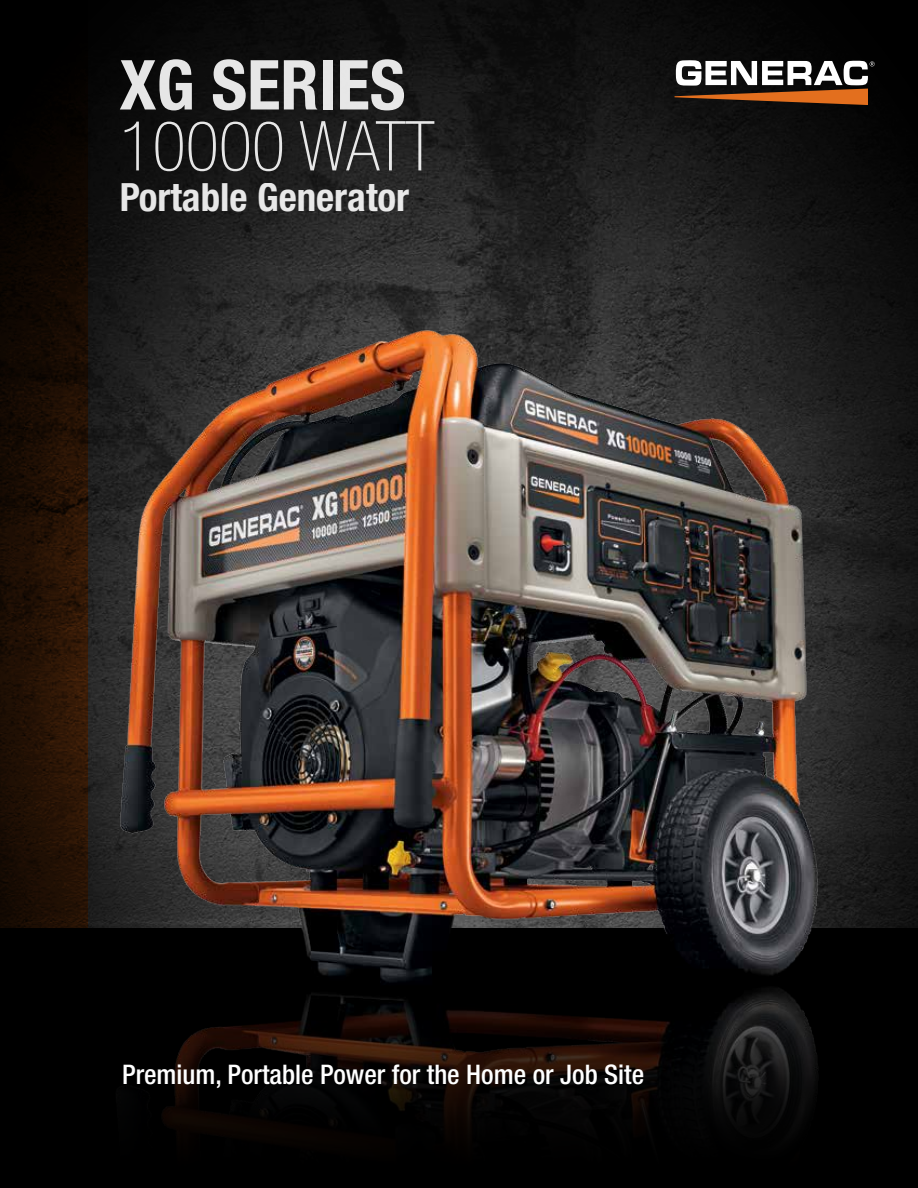
<style>
.page{position:relative;width:918px;height:1188px;background:#fff}
.page>*{position:absolute;margin:0;border:0;box-sizing:border-box;transform-origin:0 0}
.t1{font:100 condensed 69px "Helvetica Neue LT Std";color:#fff}
.t2{font:700 condensed 69px "Helvetica Neue LT Std";color:#fff}
.t3{font:700 condensed 39px "Helvetica Neue LT Std";color:#fff}
.t4{font:500 condensed 27px "Helvetica Neue LT Std";color:#fff}
</style>
<div class="page">
<img style="left:88px;top:0;width:830px;height:929px">
<div style="left:0;top:929px;width:918px;height:259px;background:#000"></div>
<img style="left:88px;top:278px;width:740px;height:705px">
<svg style="left:162px;top:988px;width:656px;height:149px"></svg>
<svg style="left:0;top:0;width:88px;height:929px;background:#180b02"></svg>
<svg style="left:675px;top:60px;width:200px;height:45px"></svg>
<h1 class="t2" style="left:119px;top:43px;width:288px">XG SERIES</h1>
<h1 class="t1" style="left:119px;top:107px;width:317px">10000 WATT</h1>
<h2 class="t3" style="left:119px;top:174px;width:291px">Portable Generator</h2>
<p class="t4" style="left:122px;top:1059px;width:523px">Premium, Portable Power for the Home or Job Site</p>
</div>
